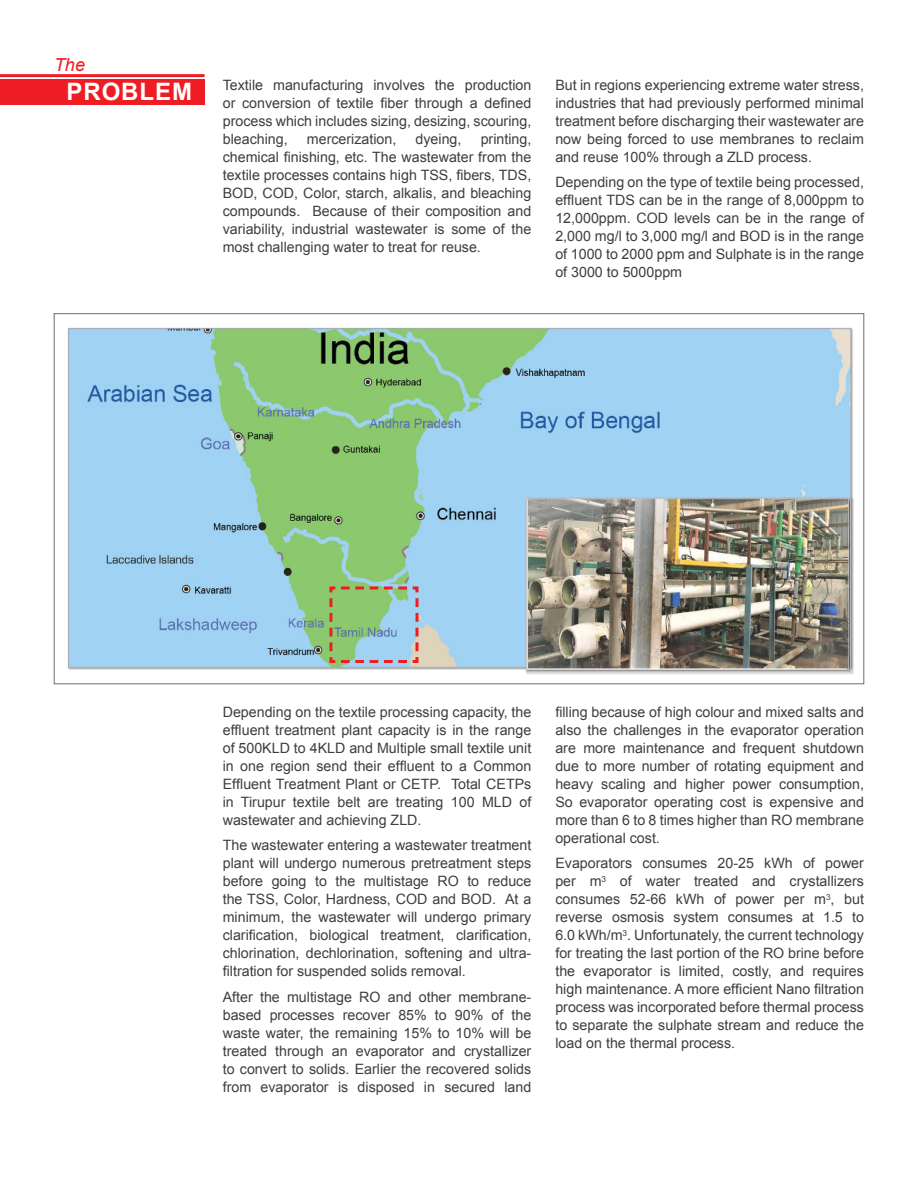
<style>
.page{position:relative;width:918px;height:1188px;background:#fff}
.page>*{position:absolute;margin:0;border:0;box-sizing:border-box;transform-origin:0 0}
.t1{font:700 24px "Arial";letter-spacing:.04em;color:#fff}
.t2{font:italic 18px "Arial";color:#ee1d23}
.t3{font:14.25px/18px "Arial";color:#3e3e3f;text-align:justify}
</style>
<div class="page">
<div style="left:0;top:79px;width:205px;height:26px;background:#ee1d23"></div>
<hr style="left:0;top:74px;width:205px;height:3px;background:#ee1d23">
<img style="left:70px;top:330px;width:779px;height:335px">
<div style="left:526px;top:497px;width:328px;height:178px;background:#231f20;opacity:.5"></div>
<img style="left:529px;top:500px;width:320px;height:170px">
<div style="left:527px;top:498px;width:324px;height:174px;border:1px solid #bcbdc0"></div>
<svg style="left:328px;top:585px;width:92px;height:79px;background:#9cbc9f"></svg>
<p class="t2" style="left:54px;top:58px;width:33px">The</p>
<h1 class="t1" style="left:66px;top:83px;width:127px">PROBLEM</h1>
<p class="t3" style="left:223px;top:77px;width:310px">Textile manufacturing involves the production or conversion of textile fiber through a defined process which includes sizing, desizing, scouring, bleaching,</p>
<p class="t3" style="left:223px;top:130px;width:310px;text-indent:258px">printing, chemical finishing, etc. The wastewater from the textile processes contains high TSS, fibers, TDS, BOD, COD, Color, starch, alkalis, and bleaching compounds. Because of their composition and variability, industrial wastewater is some of the most challenging water to treat for reuse.</p>
<p class="t3" style="left:307px;top:130px;width:91px">mercerization,</p>
<p class="t3" style="left:416px;top:130px;width:47px">dyeing,</p>
<p class="t3" style="left:555px;top:77px;width:310px">But in regions experiencing extreme water stress, industries that had previously performed minimal treatment before discharging their wastewater are now being forced to use membranes to reclaim and reuse 100% through a ZLD process.</p>
<p class="t3" style="left:555px;top:173px;width:310px">Depending on the type of textile being processed, effluent TDS can be in the range of 8,000ppm to 12,000ppm. COD levels can be in the range of 2,000 mg/l to 3,000 mg/l and BOD is in the range of 1000 to 2000 ppm and Sulphate is in the range of 3000 to 5000ppm</p>
<p class="t3" style="left:223px;top:703px;width:310px">Depending on the textile processing capacity, the effluent treatment plant capacity is in the range of 500KLD to 4KLD and Multiple small textile unit in one region send their effluent to a Common Effluent Treatment Plant or CETP. Total CETPs in Tirupur textile belt are treating 100 MLD of wastewater and achieving ZLD.</p>
<p class="t3" style="left:223px;top:838px;width:310px">The wastewater entering a wastewater treatment plant will undergo numerous pretreatment steps before going to the multistage RO to reduce the TSS, Color, Hardness, COD and BOD. At a minimum, the wastewater will undergo primary clarification, biological treatment, clarification, chlorination, dechlorination, softening and ultra&shy;filtration for suspended solids removal.</p>
<p class="t3" style="left:223px;top:988px;width:310px">After the multistage RO and other membrane&shy;based processes recover 85% to 90% of the waste water, the remaining 15% to 10% will be treated through an evaporator and crystallizer to convert to solids. Earlier the recovered solids from evaporator is disposed in secured land</p>
<p class="t3" style="left:555px;top:703px;width:310px">filling because of high colour and mixed salts and also the challenges in the evaporator operation are more maintenance and frequent shutdown due to more number of rotating equipment and heavy scaling and higher power consumption, So evaporator operating cost is expensive and more than 6 to 8 times higher than RO membrane operational cost.</p>
<p class="t3" style="left:555px;top:855px;width:310px">Evaporators consumes 20-25 kWh of power per m<sup>3</sup> of water treated and crystallizers consumes 52-66 kWh of power per m<sup>3</sup>, but reverse osmosis system consumes at 1.5 to 6.0 kWh/m<sup>3</sup>. Unfortunately, the current technology for treating the last portion of the RO brine before the evaporator is limited, costly, and requires high maintenance. A more efficient Nano filtration process was incorporated before thermal process to separate the sulphate stream and reduce the load on the thermal process.</p>
</div>
